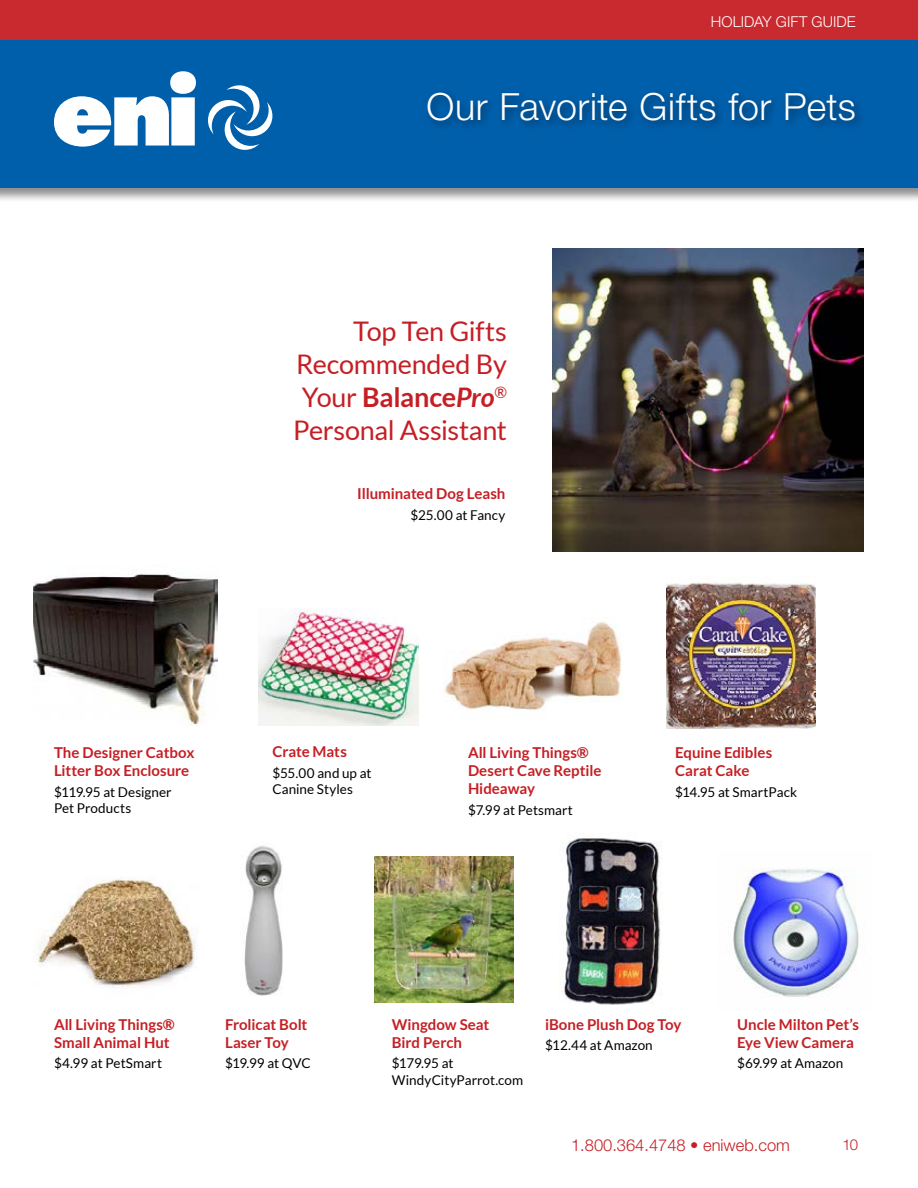
<style>
.page{position:relative;width:918px;height:1188px;background:#fff}
.page>*{position:absolute;margin:0;border:0;box-sizing:border-box;transform-origin:0 0}
.t1{font:300 37.5px "Helvetica Neue LT Std";letter-spacing:.01em;color:#fff}
.t2{font:27px/33px "Lato";letter-spacing:-.01em;color:#c51f25;text-align:right}
.t3{font:300 16.5px "Helvetica Neue LT Std";color:#c51f25}
.t4{font:700 15px/18px "Lato";color:#c51f25}
.t5{font:300 15px "Helvetica Neue LT Std";letter-spacing:.005em;color:#fff}
.t6{font:300 15px "Helvetica Neue LT Std";color:#c51f25}
.t7{font:13.5px/16.6px "Lato";color:#000}
.s1{font-weight:700}
.s2{font-weight:700;font-style:italic}
</style>
<div class="page">
<div style="left:0;top:0;width:918px;height:41px;background:#c82a30"></div>
<div style="left:0;top:40px;width:918px;height:163px;background:#000;opacity:.45"></div>
<div style="left:0;top:41px;width:918px;height:147px;background:#005fab"></div>
<svg style="left:54px;top:71px;width:142px;height:76px"></svg>
<svg style="left:208px;top:85px;width:65px;height:65px"></svg>
<div style="left:423px;top:88px;width:442px;height:44px;background:#000;opacity:.45"></div>
<img style="left:33px;top:878px;width:166px;height:111px">
<img style="left:374px;top:856px;width:140px;height:147px">
<img style="left:733px;top:868px;width:126px;height:129px">
<img style="left:666px;top:582px;width:149px;height:147px">
<img style="left:33px;top:574px;width:185px;height:151px">
<img style="left:258px;top:608px;width:161px;height:117px">
<img style="left:552px;top:248px;width:312px;height:304px">
<img style="left:560px;top:838px;width:100px;height:167px">
<img style="left:244px;top:845px;width:39px;height:151px">
<img style="left:444px;top:621px;width:179px;height:89px">
<p class="t5" style="left:711px;top:13px;width:146px">HOLIDAY GIFT GUIDE</p>
<h1 class="t1" style="left:427px;top:84px;width:431px">Our Favorite Gifts for Pets</h1>
<h2 class="t2" style="left:293px;top:315px;width:215px">Top Ten Gifts<br>Recommended By<br>Your <span class="s1">Balance</span><span class="s2">Pro</span><sup>®<br></sup>Personal Assistant</h2>
<p class="t4" style="left:357px;top:485px;width:150px">Illuminated Dog Leash</p>
<p class="t7" style="left:410px;top:506px;width:97px">$25.00 at Fancy</p>
<p class="t4" style="left:54px;top:743px;width:142px">The Designer Catbox<br>Litter Box Enclosure</p>
<p class="t7" style="left:54px;top:783px;width:119px">$119.95 at Designer<br>Pet Products</p>
<p class="t4" style="left:272px;top:742px;width:76px">Crate Mats</p>
<p class="t7" style="left:272px;top:764px;width:101px">$55.00 and up at<br>Canine Styles</p>
<p class="t4" style="left:468px;top:743px;width:135px">All Living Things®<br>Desert Cave Reptile<br>Hideaway</p>
<p class="t7" style="left:468px;top:801px;width:107px">$7.99 at Petsmart</p>
<p class="t4" style="left:675px;top:743px;width:99px">Equine Edibles<br>Carat Cake</p>
<p class="t7" style="left:675px;top:783px;width:124px">$14.95 at SmartPack</p>
<p class="t4" style="left:54px;top:1015px;width:122px">All Living Things®<br>Small Animal Hut</p>
<p class="t7" style="left:54px;top:1055px;width:110px">$4.99 at PetSmart</p>
<p class="t4" style="left:225px;top:1015px;width:84px">Frolicat Bolt<br>Laser Toy</p>
<p class="t7" style="left:225px;top:1055px;width:87px">$19.99 at QVC</p>
<p class="t4" style="left:392px;top:1015px;width:99px">Wingdow Seat<br>Bird Perch</p>
<p class="t7" style="left:392px;top:1055px;width:133px">$179.95 at<br>WindyCityParrot.com</p>
<p class="t4" style="left:545px;top:1015px;width:138px">iBone Plush Dog Toy</p>
<p class="t7" style="left:545px;top:1037px;width:109px">$12.44 at Amazon</p>
<p class="t4" style="left:737px;top:1015px;width:123px">Uncle Milton Pet’s<br>Eye View Camera</p>
<p class="t7" style="left:737px;top:1055px;width:108px">$69.99 at Amazon</p>
<p class="t3" style="left:571px;top:1135px;width:220px">1.800.364.4748 • eniweb.com</p>
<p class="t6" style="left:842px;top:1135px;width:17px">10</p>
</div>
